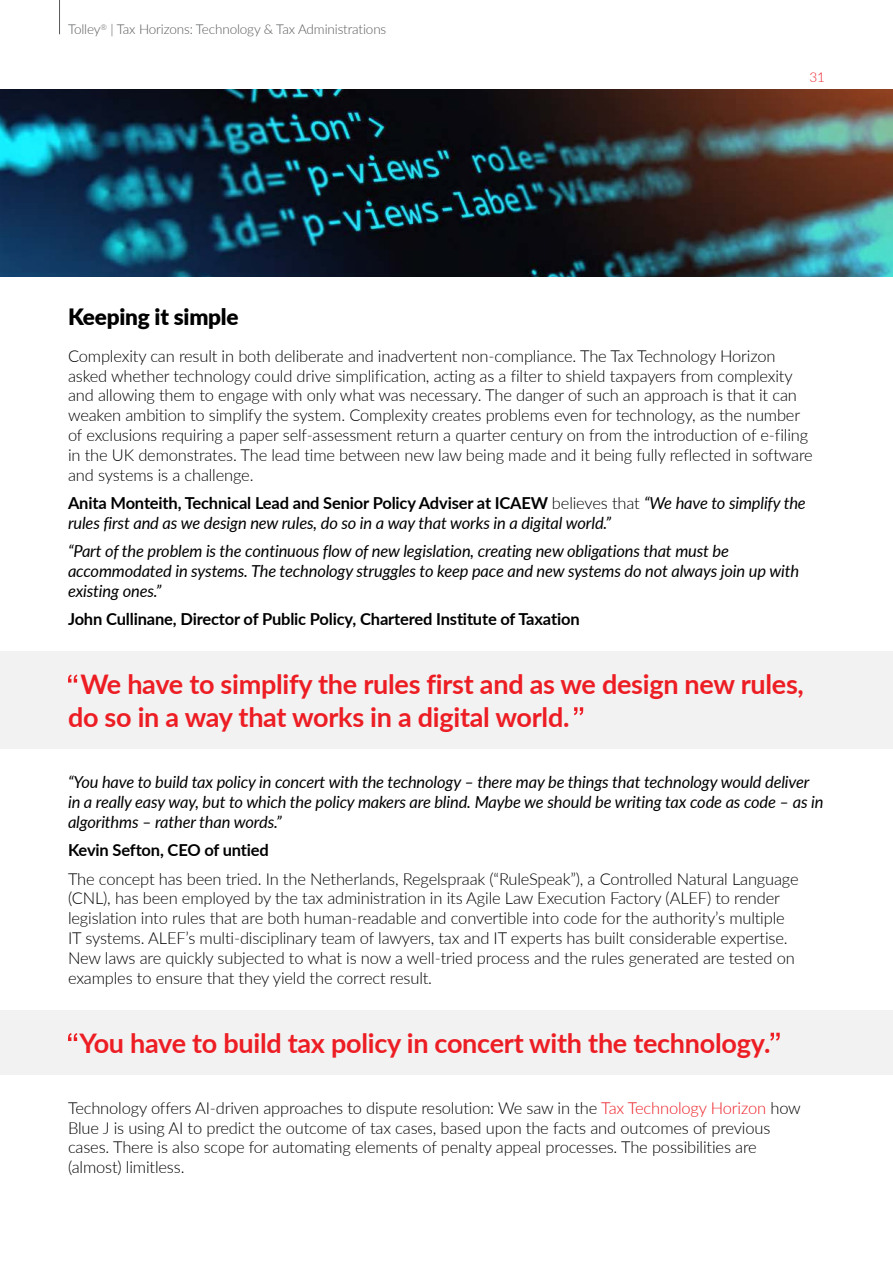
<style>
.page{position:relative;width:893px;height:1263px;background:#fff}
.page>*{position:absolute;margin:0;border:0;box-sizing:border-box;transform-origin:0 0}
.t1{font:700 27px/33px "Lato";letter-spacing:-.01em;color:#ed1d24}
.t2{font:900 22.5px "Lato";letter-spacing:-.01em;color:#000}
.body{font:300 16.5px/19.8px "Lato";letter-spacing:-.01em;color:#000}
.call_out{font:italic 16.5px/19.8px "Lato";letter-spacing:-.01em;color:#000}
.body-2{font:italic 16.5px/19.8px "Lato";letter-spacing:-.01em;color:#000}
.body-3{font:700 16.5px "Lato";letter-spacing:-.01em;color:#000}
.t3{font:300 13.5px "Lato";letter-spacing:-.01em;color:#58595b}
.t4{font:300 13.5px "Lato";color:#ed1d24}
.s1{font-weight:700;font-style:normal}
.s2{font-weight:300;font-style:normal}
.s3{color:#ed1d24}
</style>
<div class="page">
<hr style="left:59px;top:0;width:1px;height:34px;background:#58595b">
<img style="left:0;top:89px;width:893px;height:187px">
<div style="left:0;top:651px;width:893px;height:98px;background:#f2f2f2"></div>
<svg style="left:68px;top:674px;width:9px;height:8px"></svg>
<svg style="left:574px;top:707px;width:9px;height:8px"></svg>
<div style="left:0;top:1010px;width:893px;height:64px;background:#f2f2f2"></div>
<svg style="left:68px;top:1033px;width:9px;height:8px"></svg>
<svg style="left:770px;top:1033px;width:10px;height:8px"></svg>
<p class="t3" style="left:68px;top:20px;width:320px">Tolley<sup>®</sup> | Tax Horizons: Technology &amp; Tax Administrations</p>
<p class="t4" style="left:809px;top:67px;width:17px">31</p>
<h3 class="t2" style="left:68px;top:300px;width:172px">Keeping it simple</h3>
<p class="body" style="left:68px;top:345px;width:746px">Complexity can result in both deliberate and inadvertent non-compliance. The Tax Technology Horizon asked whether technology could drive simplification, acting as a filter to shield taxpayers from complexity and allowing them to engage with only what was necessary. The danger of such an approach is that it can weaken ambition to simplify the system. Complexity creates problems even for technology, as the number of exclusions requiring a paper self-assessment return a quarter century on from the introduction of e-filing in the UK demonstrates. The lead time between new law being made and it being fully reflected in software and systems is a challenge.</p>
<p class="body-2" style="left:68px;top:492px;width:739px"><span class="s1">Anita Monteith, Technical Lead and Senior Policy Adviser at ICAEW</span> <span class="s2">believes that</span> “We have to simplify the rules first and as we design new rules, do so in a way that works in a digital world.”</p>
<p class="call_out" style="left:68px;top:540px;width:733px">“Part of the problem is the continuous flow of new legislation, creating new obligations that must be accommodated in systems. The technology struggles to keep pace and new systems do not always join up with existing ones.”</p>
<p class="body-3" style="left:68px;top:607px;width:513px">John Cullinane, Director of Public Policy, Chartered Institute of Taxation</p>
<h1 class="t1" style="left:68px;top:667px;width:737px;text-indent:12px">We have to simplify the rules first and as we design new rules, do so in a way that works in a digital world.</h1>
<p class="call_out" style="left:68px;top:772px;width:757px">“You have to build tax policy in concert with the technology – there may be things that technology would deliver in a really easy way, but to which the policy makers are blind. Maybe we should be writing tax code as code – as in algorithms – rather than words.”</p>
<p class="body-3" style="left:68px;top:838px;width:202px">Kevin Sefton, CEO of untied</p>
<p class="body" style="left:68px;top:868px;width:732px">The concept has been tried. In the Netherlands, Regelspraak (“RuleSpeak”), a Controlled Natural Language (CNL), has been employed by the tax administration in its Agile Law Execution Factory (ALEF) to render legislation into rules that are both human-readable and convertible into code for the authority’s multiple IT systems. ALEF’s multi-disciplinary team of lawyers, tax and IT experts has built considerable expertise.<br>New laws are quickly subjected to what is now a well-tried process and the rules generated are tested on examples to ensure that they yield the correct result.</p>
<h1 class="t1" style="left:80px;top:1025px;width:692px">You have to build tax policy in concert with the technology.</h1>
<p class="body" style="left:68px;top:1097px;width:734px">Technology offers AI-driven approaches to dispute resolution: We saw in the <span class="s3">Tax Technology Horizon</span> how Blue J is using AI to predict the outcome of tax cases, based upon the facts and outcomes of previous cases. There is also scope for automating elements of penalty appeal processes. The possibilities are (almost) limitless.</p>
</div>
